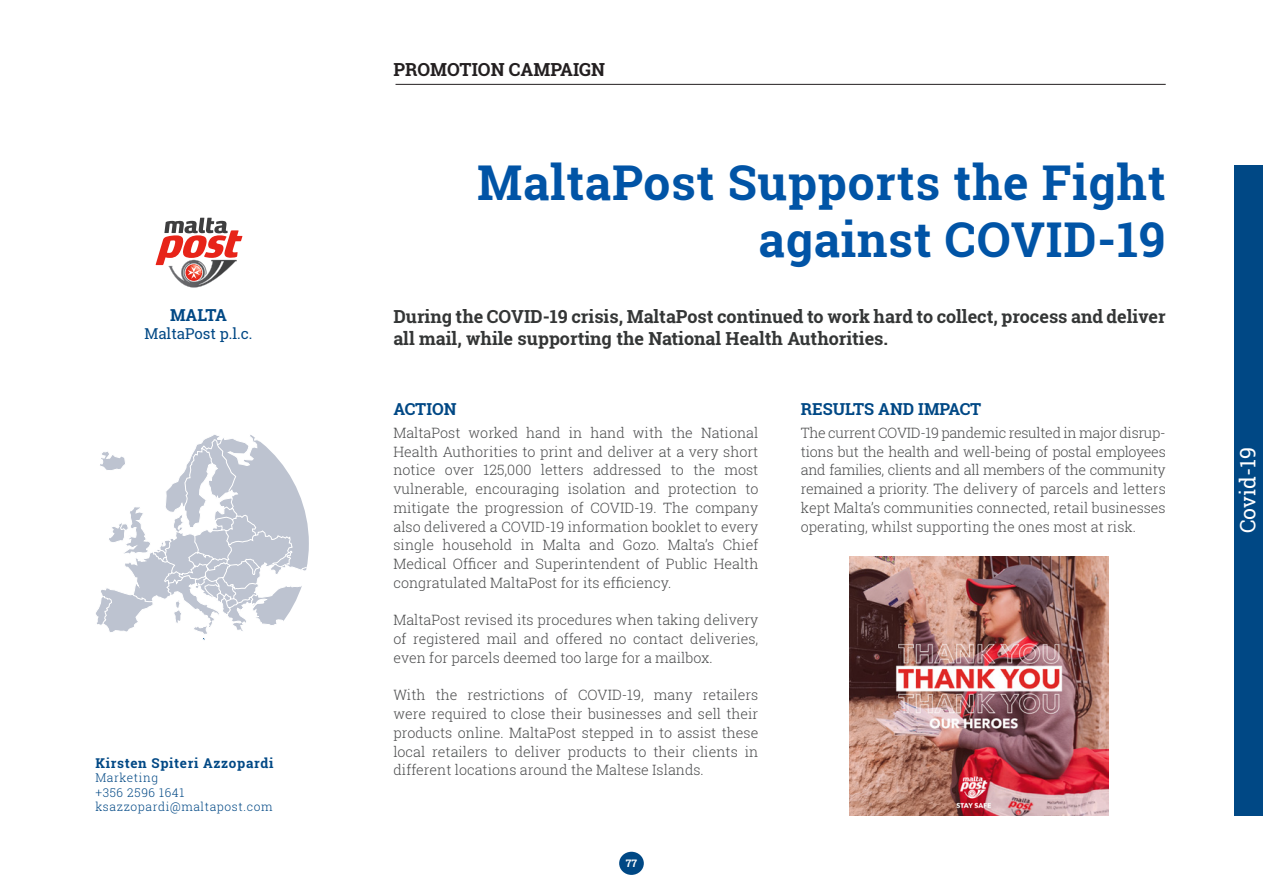
<style>
.page{position:relative;width:1263px;height:893px;background:#fff}
.page>*{position:absolute;margin:0;border:0;box-sizing:border-box;transform-origin:0 0}
.Titre_Bleu{font:700 48px/57px "Roboto Slab";letter-spacing:.015em;color:#0154a6;text-align:right}
.t1{font:21.3px "Roboto Slab";color:#fff}
.t2{font:700 18px/21.6px "Roboto Slab";color:#343636}
.Rubrique{font:700 18px "Roboto Slab";color:#231f20}
.Texte_standard{font:700 16.5px "Roboto Slab";color:#004885}
.Pays-Poste{font:700 16.5px "Roboto Slab";letter-spacing:-.045em;color:#004885}
.Pays-Poste-2{font:15px "Roboto Slab";color:#004885}
.Texte_standard-2{font:300 14.25px/18.8px "Roboto Slab";color:#4b4c4d;text-align:justify}
.Texte_carte_visite{font:700 13.5px "Roboto Slab";letter-spacing:.05em;color:#004885}
.Texte_carte_visite-2{font:300 12px "Roboto Slab";letter-spacing:.05em;color:#004885}
.t3{font:700 10.35px "Roboto Slab";color:#fff}
</style>
<div class="page">
<div style="left:1234px;top:165px;width:29px;height:650px;background:#004885"></div>
<div style="left:619px;top:852px;width:25px;height:23px;background:#004885;border-radius:50%"></div>
<img style="left:850px;top:556px;width:259px;height:259px">
<hr style="left:395px;top:84px;width:771px;height:1px;background:#231f20">
<svg style="left:96px;top:435px;width:213px;height:205px"></svg>
<svg style="left:156px;top:218px;width:86px;height:70px"></svg>
<p class="Pays-Poste" style="left:170px;top:304px;width:58px">MALTA</p>
<p class="Pays-Poste-2" style="left:144px;top:324px;width:110px">MaltaPost p.l.c.</p>
<p class="Texte_carte_visite" style="left:95px;top:754px;width:179px">Kirsten Spiteri Azzopardi</p>
<p class="Texte_carte_visite-2" style="left:95px;top:770px;width:64px">Marketing</p>
<p class="Texte_carte_visite-2" style="left:95px;top:784px;width:90px">+356 2596 1641</p>
<p class="Texte_carte_visite-2" style="left:95px;top:798px;width:179px">ksazzopardi@maltapost.com</p>
<p class="Rubrique" style="left:393px;top:57px;width:213px">PROMOTION CAMPAIGN</p>
<p class="Titre_Bleu" style="left:477px;top:154px;width:690px">MaltaPost Supports the Fight against COVID-19</p>
<p class="t2" style="left:393px;top:305px;width:774px">During the COVID-19 crisis, MaltaPost continued to work hard to collect, process and deliver all mail, while supporting the National Health Authorities.</p>
<p class="Texte_standard" style="left:393px;top:398px;width:65px">ACTION</p>
<p class="Texte_standard-2" style="left:393px;top:423px;width:366px">MaltaPost worked hand in hand with the National Health Authorities to print and deliver at a very short notice over 125,000 letters addressed to the most vulnerable, encouraging isolation and protection to mitigate the progression of COVID-19. The company also delivered a COVID-19 information booklet to every single household in Malta and Gozo. Malta’s Chief Medical Officer and Superintendent of Public Health congratulated MaltaPost for its efficiency.</p>
<p class="Texte_standard-2" style="left:393px;top:610px;width:366px">MaltaPost revised its procedures when taking delivery of registered mail and offered no contact deliveries, even for parcels deemed too large for a mailbox.</p>
<p class="Texte_standard-2" style="left:393px;top:685px;width:366px">With the restrictions of COVID-19, many retailers were required to close their businesses and sell their products online. MaltaPost stepped in to assist these local retailers to deliver products to their clients in different locations around the Maltese Islands.</p>
<p class="t3" style="left:626px;top:856px;width:13px">77</p>
<p class="Texte_standard" style="left:801px;top:398px;width:182px">RESULTS AND IMPACT</p>
<p class="Texte_standard-2" style="left:801px;top:423px;width:366px">The current COVID-19 pandemic resulted in major disrup&shy;tions but the health and well-being of postal employees and families, clients and all members of the community remained a priority. The delivery of parcels and letters kept Malta’s communities connected, retail businesses operating, whilst supporting the ones most at risk.</p>
<h2 class="t1" style="left:1233px;top:533px;width:88px;rotate:-90deg">Covid-19</h2>
</div>
